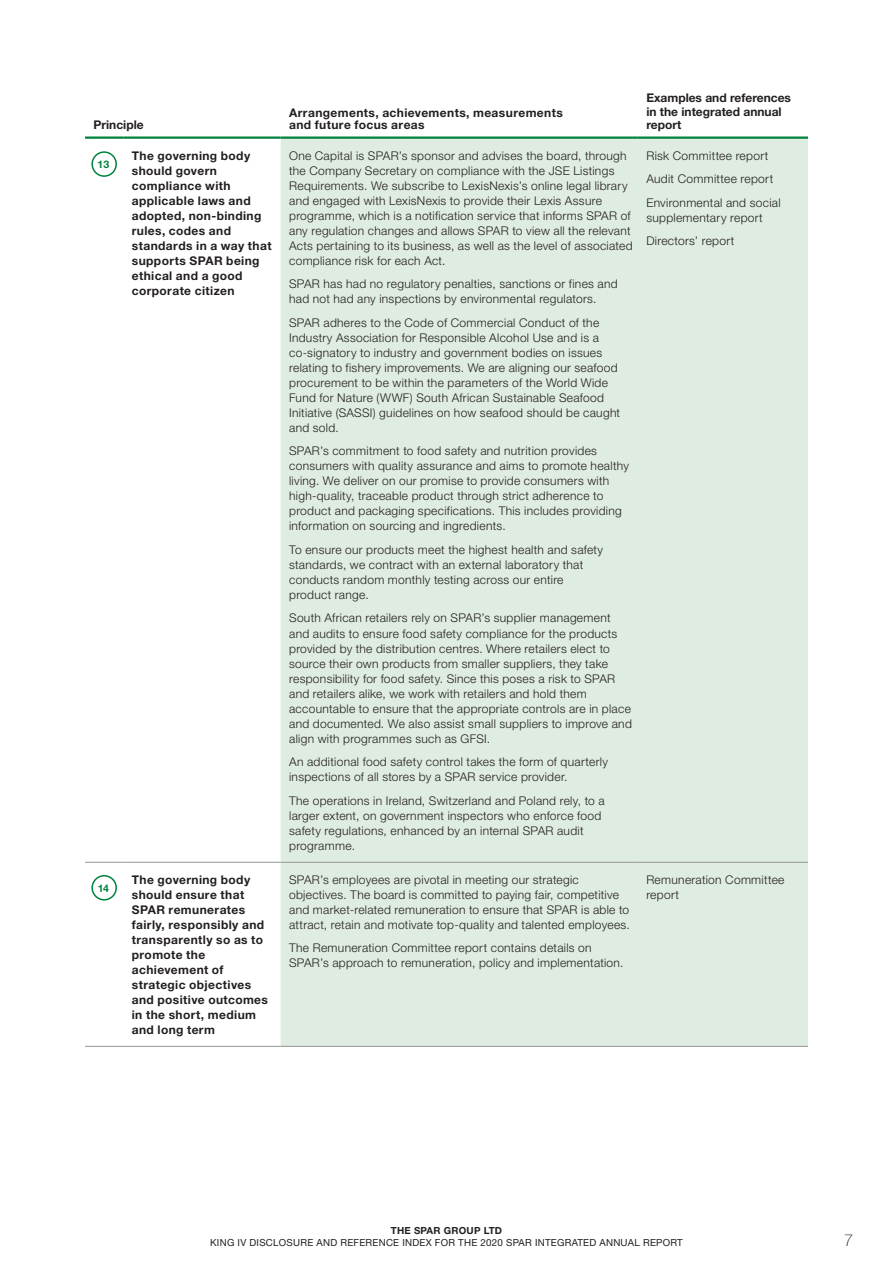
<style>
.page{position:relative;width:893px;height:1263px;background:#fff}
.page>*{position:absolute;margin:0;border:0;box-sizing:border-box;transform-origin:0 0}
.t1{font:100 16.5px "Helvetica Neue LT Std";color:#231f20}
.t2{font:300 12px/15px "Helvetica Neue LT Std";letter-spacing:.025em;color:#231f20}
.t3{font:700 12px/15px "Helvetica Neue LT Std";letter-spacing:.03em;color:#231f20}
.t4{font:700 12px/13.5px "Helvetica Neue LT Std";color:#231f20}
.t5{font:700 10.5px "Helvetica Neue LT Std";color:#00823d}
.t6{font:9.75px "Helvetica Neue LT Std";letter-spacing:.025em;color:#231f20}
.t7{font:700 9.75px "Helvetica Neue LT Std";letter-spacing:.025em;color:#231f20}
</style>
<div class="page">
<div style="left:281px;top:139px;width:527px;height:907px;background:#dfece1"></div>
<hr style="left:85px;top:136px;width:38px;height:3px;background:#00823d">
<hr style="left:123px;top:136px;width:158px;height:3px;background:#00823d">
<hr style="left:281px;top:136px;width:357px;height:3px;background:#00823d">
<hr style="left:638px;top:136px;width:170px;height:3px;background:#00823d">
<hr style="left:85px;top:862px;width:38px;height:1px;background:#939598">
<hr style="left:123px;top:862px;width:158px;height:1px;background:#939598">
<hr style="left:281px;top:862px;width:357px;height:1px;background:#939598">
<hr style="left:638px;top:862px;width:170px;height:1px;background:#939598">
<hr style="left:85px;top:1046px;width:38px;height:1px;background:#939598">
<hr style="left:123px;top:1046px;width:158px;height:1px;background:#939598">
<hr style="left:281px;top:1046px;width:357px;height:1px;background:#939598">
<hr style="left:638px;top:1046px;width:170px;height:1px;background:#939598">
<div style="left:91px;top:151px;width:26px;height:26px;border:2px solid #00823d;border-radius:50%"></div>
<div style="left:91px;top:875px;width:26px;height:25px;border:2px solid #00823d;border-radius:50%"></div>
<p class="t4" style="left:94px;top:118px;width:52px">Principle</p>
<p class="t3" style="left:289px;top:107px;width:275px;line-height:12px">Arrangements, achievements, measurements and future focus areas</p>
<p class="t5" style="left:98px;top:158px;width:13px">13</p>
<p class="t3" style="left:132px;top:148px;width:141px">The governing body should govern compliance with applicable laws and adopted, non-binding rules, codes and standards in a way that supports SPAR being ethical and a good corporate citizen</p>
<p class="t2" style="left:289px;top:148px;width:345px">One Capital is SPAR’s sponsor and advises the board, through the Company Secretary on compliance with the JSE Listings Requirements. We subscribe to LexisNexis’s online legal library and engaged with LexisNexis to provide their Lexis Assure programme, which is a notification service that informs SPAR of any regulation changes and allows SPAR to view all the relevant Acts pertaining to its business, as well as the level of associated compliance risk for each Act.</p>
<p class="t2" style="left:289px;top:276px;width:330px">SPAR has had no regulatory penalties, sanctions or fines and had not had any inspections by environmental regulators.</p>
<p class="t2" style="left:289px;top:315px;width:333px">SPAR adheres to the Code of Commercial Conduct of the Industry Association for Responsible Alcohol Use and is a co-signatory to industry and government bodies on issues relating to fishery improvements. We are aligning our seafood procurement to be within the parameters of the World Wide Fund for Nature (WWF) South African Sustainable Seafood Initiative (SASSI) guidelines on how seafood should be caught and sold.</p>
<p class="t2" style="left:289px;top:443px;width:341px">SPAR’s commitment to food safety and nutrition provides consumers with quality assurance and aims to promote healthy living. We deliver on our promise to provide consumers with high-quality, traceable product through strict adherence to product and packaging specifications. This includes providing information on sourcing and ingredients.</p>
<p class="t2" style="left:289px;top:542px;width:316px">To ensure our products meet the highest health and safety standards, we contract with an external laboratory that conducts random monthly testing across our entire product range.</p>
<p class="t2" style="left:289px;top:610px;width:344px">South African retailers rely on SPAR’s supplier management and audits to ensure food safety compliance for the products provided by the distribution centres. Where retailers elect to source their own products from smaller suppliers, they take responsibility for food safety. Since this poses a risk to SPAR and retailers alike, we work with retailers and hold them accountable to ensure that the appropriate controls are in place and documented. We also assist small suppliers to improve and align with programmes such as GFSI.</p>
<p class="t2" style="left:289px;top:754px;width:320px">An additional food safety control takes the form of quarterly inspections of all stores by a SPAR service provider.</p>
<p class="t2" style="left:289px;top:792px;width:317px">The operations in Ireland, Switzerland and Poland rely, to a larger extent, on government inspectors who enforce food safety regulations, enhanced by an internal SPAR audit programme.</p>
<p class="t5" style="left:98px;top:881px;width:13px">14</p>
<p class="t3" style="left:132px;top:871px;width:138px">The governing body should ensure that<br>SPAR remunerates fairly, responsibly and transparently so as to promote the achievement of strategic objectives and positive outcomes in the short, medium and long term</p>
<p class="t2" style="left:289px;top:871px;width:342px">SPAR’s employees are pivotal in meeting our strategic objectives. The board is committed to paying fair, competitive and market-related remuneration to ensure that SPAR is able to attract, retain and motivate top-quality and talented employees.</p>
<p class="t2" style="left:289px;top:940px;width:336px">The Remuneration Committee report contains details on<br>SPAR’s approach to remuneration, policy and implementation.</p>
<p class="t4" style="left:646px;top:91px;width:146px">Examples and references in the integrated annual report</p>
<p class="t2" style="left:646px;top:144px;width:136px;line-height:23.5px">Risk Committee report<br>Audit Committee report<br>Environmental and social</p>
<p class="t2" style="left:646px;top:206px;width:118px;line-height:23.5px">supplementary report<br>Directors’ report</p>
<p class="t2" style="left:646px;top:871px;width:140px">Remuneration Committee report</p>
<p class="t7" style="left:391px;top:1224px;width:113px">THE SPAR GROUP LTD</p>
<p class="t6" style="left:210px;top:1237px;width:474px">KING IV DISCLOSURE AND REFERENCE INDEX FOR THE 2020 SPAR INTEGRATED ANNUAL REPORT</p>
<h1 class="t1" style="left:844px;top:1231px;width:11px">7</h1>
</div>
